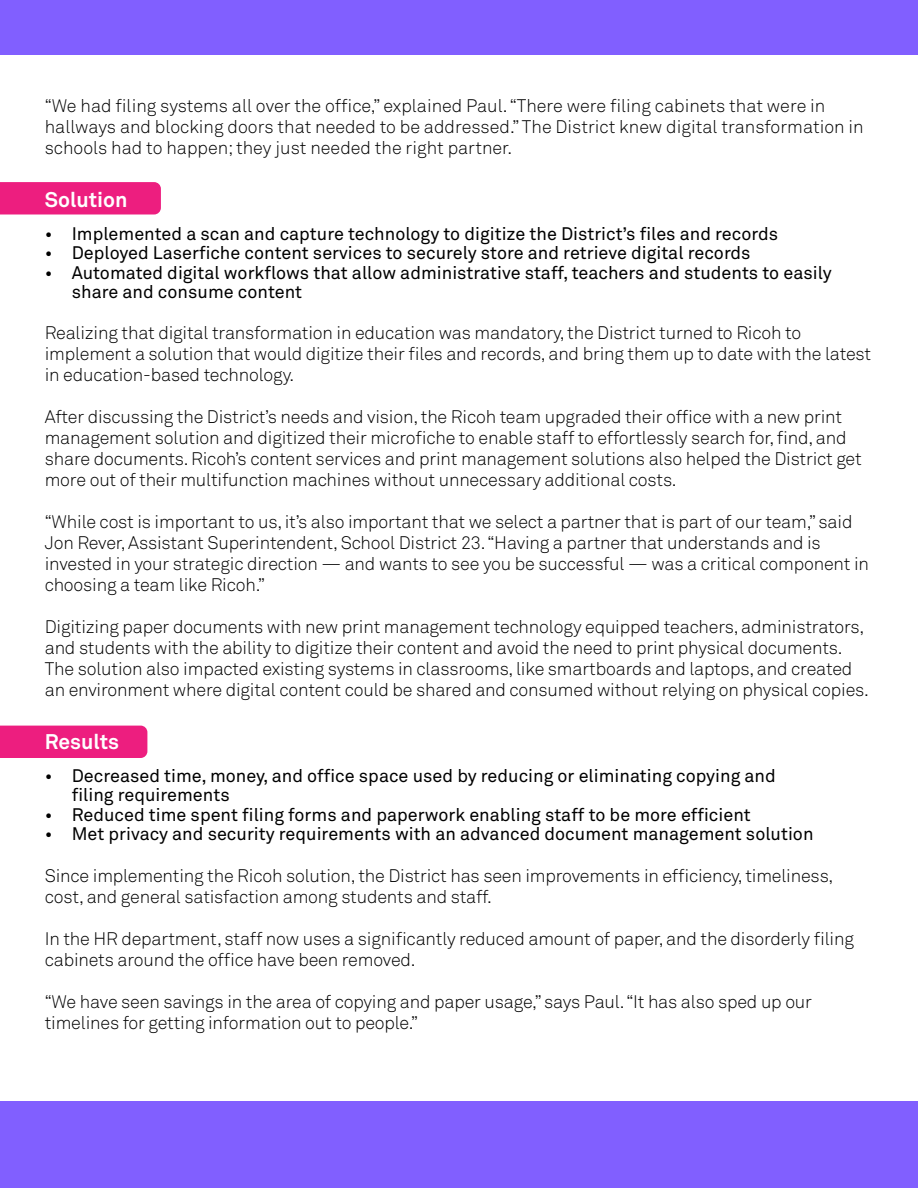
<style>
.page{position:relative;width:918px;height:1188px;background:#fff}
.page>*{position:absolute;margin:0;border:0;box-sizing:border-box;transform-origin:0 0}
.t1{font:700 21px "Akkurat Pro";color:#fff}
.t2{font:300 18px/21px "Akkurat Pro";letter-spacing:-.01em;color:#000}
.t3{font:18px/19.5px "Akkurat Pro";color:#000}
</style>
<div class="page">
<div style="left:0;top:182px;width:161px;height:33px;background:#ed1e7f"></div>
<div style="left:0;top:726px;width:147px;height:32px;background:#ed1e7f"></div>
<div style="left:0;top:0;width:918px;height:55px;background:#815fff"></div>
<div style="left:0;top:1102px;width:918px;height:86px;background:#815fff"></div>
<p class="t2" style="left:45px;top:95px;width:820px">“We had filing systems all over the office,” explained Paul. “There were filing cabinets that were in hallways and blocking doors that needed to be addressed.” The District knew digital transformation in schools had to happen; they just needed the right partner.</p>
<p class="t1" style="left:45px;top:187px;width:84px">Solution</p>
<p class="t3" style="left:45px;top:224px;width:735px">• Implemented a scan and capture technology to digitize the District’s files and records</p>
<p class="t3" style="left:45px;top:243px;width:707px">• Deployed Laserfiche content services to securely store and retrieve digital records</p>
<p class="t3" style="left:72px;top:263px;width:761px;text-indent:-27px">• Automated digital workflows that allow administrative staff, teachers and students to easily share and consume content</p>
<p class="t2" style="left:45px;top:322px;width:828px">Realizing that digital transformation in education was mandatory, the District turned to Ricoh to implement a solution that would digitize their files and records, and bring them up to date with the latest in education-based technology.</p>
<p class="t2" style="left:45px;top:406px;width:818px">After discussing the District’s needs and vision, the Ricoh team upgraded their office with a new print management solution and digitized their microfiche to enable staff to effortlessly search for, find, and share documents. Ricoh’s content services and print management solutions also helped the District get more out of their multifunction machines without unnecessary additional costs.</p>
<p class="t2" style="left:45px;top:511px;width:826px">“While cost is important to us, it’s also important that we select a partner that is part of our team,” said Jon Rever, Assistant Superintendent, School District 23. “Having a partner that understands and is invested in your strategic direction — and wants to see you be successful — was a critical component in choosing a team like Ricoh.”</p>
<p class="t2" style="left:45px;top:616px;width:826px">Digitizing paper documents with new print management technology equipped teachers, administrators, and students with the ability to digitize their content and avoid the need to print physical documents.<br>The solution also impacted existing systems in classrooms, like smartboards and laptops, and created an environment where digital content could be shared and consumed without relying on physical copies.</p>
<p class="t1" style="left:45px;top:729px;width:76px">Results</p>
<p class="t3" style="left:72px;top:766px;width:706px;text-indent:-27px">• Decreased time, money, and office space used by reducing or eliminating copying and filing requirements</p>
<p class="t3" style="left:45px;top:805px;width:708px">• Reduced time spent filing forms and paperwork enabling staff to be more efficient</p>
<p class="t3" style="left:45px;top:824px;width:770px">• Met privacy and security requirements with an advanced document management solution</p>
<p class="t2" style="left:45px;top:866px;width:790px">Since implementing the Ricoh solution, the District has seen improvements in efficiency, timeliness, cost, and general satisfaction among students and staff.</p>
<p class="t2" style="left:45px;top:929px;width:811px">In the HR department, staff now uses a significantly reduced amount of paper, and the disorderly filing cabinets around the office have been removed.</p>
<p class="t2" style="left:45px;top:992px;width:769px">“We have seen savings in the area of copying and paper usage,” says Paul. “It has also sped up our timelines for getting information out to people.”</p>
</div>
